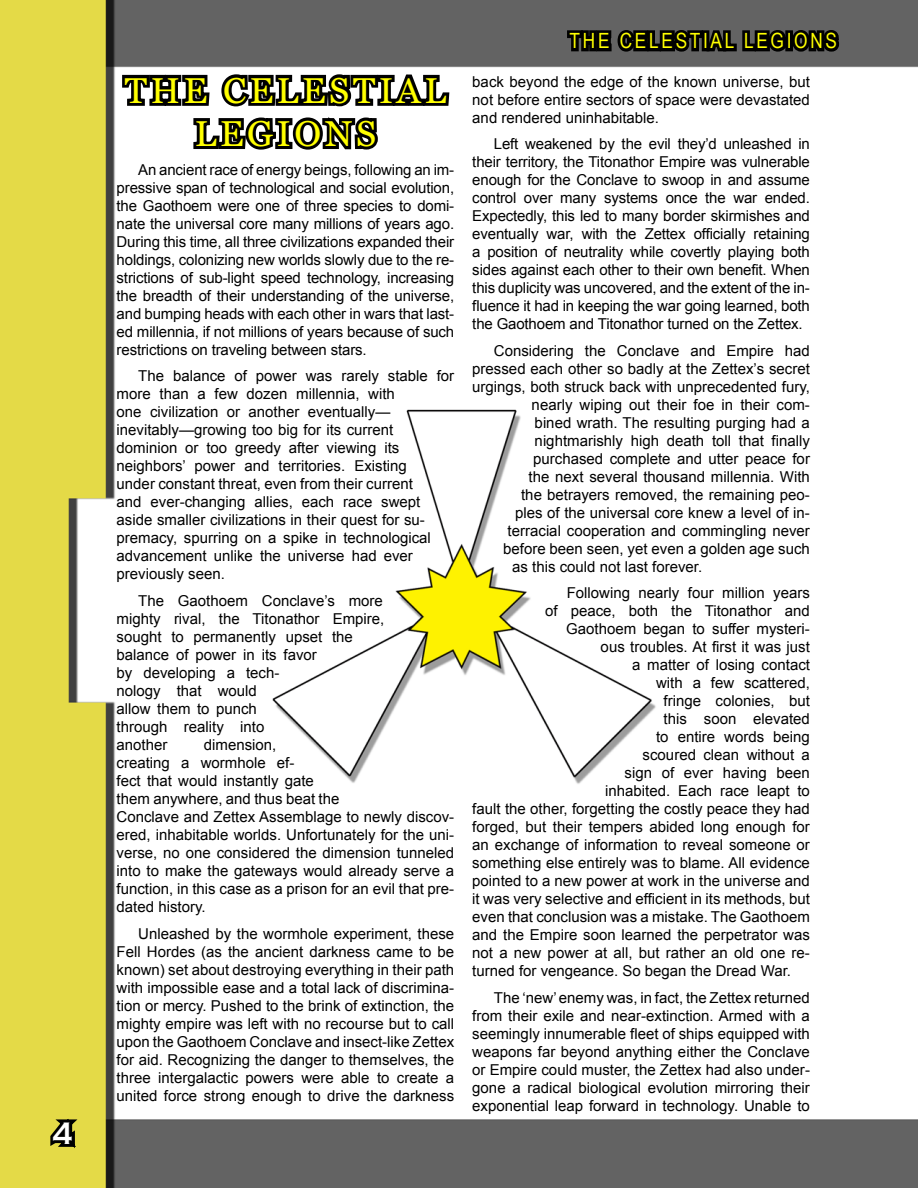
<style>
.page{position:relative;width:918px;height:1188px;background:#fff}
.page>*{position:absolute;margin:0;border:0;box-sizing:border-box;transform-origin:0 0}
.t1{font:36px/43.2px "Georgia";letter-spacing:.1em;color:#ff0;text-align:center}
.t2{font:36px "Metalcut Bold Swfte";color:#fff}
.t3{font:21px "Arial Narrow";letter-spacing:.13em;color:#ff0}
.t4{font:15px/18px "Arial";color:#000;text-align:justify}
</style>
<div class="page">
<img style="left:0;top:0;width:918px;height:1188px">
<img style="left:263px;top:397px;width:400px;height:394px">
<svg style="left:47px;top:1110px;width:40px;height:48px;background:#a49d33"></svg>
<svg style="left:564px;top:4px;width:280px;height:65px;background:#4d4d4d"></svg>
<svg style="left:119px;top:66px;width:334px;height:92px"></svg>
<h1 class="t2" style="left:52px;top:1115px;width:22px">4</h1>
<h1 class="t1" style="left:125px;top:69px;width:323px">THE CELESTIAL<br>LEGIONS</h1>
<p class="t4" style="left:117px;top:161px;width:339px;text-indent:22px">An ancient race of energy beings, following an im&shy;pressive span of technological and social evolution, the Gaothoem were one of three species to domi&shy;nate the universal core many millions of years ago.<br>During this time, all three civilizations expanded their holdings, colonizing new worlds slowly due to the re&shy;strictions of sub-light speed technology, increasing the breadth of their understanding of the universe, and bumping heads with each other in wars that last&shy;ed millennia, if not millions of years because of such restrictions on traveling between stars.</p>
<p class="t4" style="left:117px;top:367px;width:339px;text-align:left;text-indent:22px">The balance of power was rarely stable for more than a few dozen millennia, with<br>one civilization or another eventually— inevitably—growing too big for its current dominion or too greedy after viewing its neighbors’ power and territories. Existing<br>under constant threat, even from their current<br>and ever-changing allies, each race swept aside smaller civilizations in their quest for su&shy;premacy, spurring on a spike in technological advancement unlike the universe had ever previously seen.</p>
<p class="t4" style="left:117px;top:592px;width:269px;text-align:left;text-indent:22px">The Gaothoem Conclave’s more mighty rival, the Titonathor Empire, sought to permanently upset the balance of power in its favor<br>by developing a tech-<br>nology that would<br>allow them to punch<br>through reality into<br>another</p>
<p class="t4" style="left:117px;top:736px;width:339px;text-align:left;text-indent:87px">dimension,<br>creating a wormhole ef-<br>fect that would instantly gate<br>them anywhere, and thus beat the<br>Conclave and Zettex Assemblage to newly discov&shy;ered, inhabitable worlds. Unfortunately for the uni&shy;verse, no one considered the dimension tunneled into to make the gateways would already serve a function, in this case as a prison for an evil that pre&shy;dated history.</p>
<p class="t4" style="left:117px;top:925px;width:339px;text-indent:22px">Unleashed by the wormhole experiment, these Fell Hordes (as the ancient darkness came to be known) set about destroying everything in their path with impossible ease and a total lack of discrimina&shy;tion or mercy. Pushed to the brink of extinction, the mighty empire was left with no recourse but to call upon the Gaothoem Conclave and insect-like Zettex for aid. Recognizing the danger to themselves, the three intergalactic powers were able to create a united force strong enough to drive the darkness</p>
<h2 class="t3" style="left:570px;top:26px;width:269px">THE CELESTIAL LEGIONS</h2>
<p class="t4" style="left:472px;top:72px;width:339px">back beyond the edge of the known universe, but not before entire sectors of space were devastated and rendered uninhabitable.</p>
<p class="t4" style="left:472px;top:135px;width:339px;text-indent:22px">Left weakened by the evil they’d unleashed in their territory, the Titonathor Empire was vulnerable enough for the Conclave to swoop in and assume control over many systems once the war ended.<br>Expectedly, this led to many border skirmishes and eventually war, with the Zettex officially retaining a position of neutrality while covertly playing both sides against each other to their own benefit. When this duplicity was uncovered, and the extent of the in&shy;fluence it had in keeping the war going learned, both the Gaothoem and Titonathor turned on the Zettex.</p>
<p class="t4" style="left:494px;top:342px;width:318px">Considering the Conclave and Empire had</p>
<p class="t4" style="left:472px;top:360px;width:339px">pressed each other so badly at the Zettex’s secret</p>
<p class="t4" style="left:472px;top:378px;width:339px">urgings, both struck back with unprecedented fury,</p>
<p class="t4" style="left:532px;top:396px;width:280px">nearly wiping out their foe in their com-</p>
<p class="t4" style="left:535px;top:414px;width:277px">bined wrath. The resulting purging had a</p>
<p class="t4" style="left:535px;top:432px;width:277px">nightmarishly high death toll that finally</p>
<p class="t4" style="left:533px;top:450px;width:278px">purchased complete and utter peace for</p>
<p class="t4" style="left:529px;top:468px;width:283px">the next several thousand millennia. With</p>
<p class="t4" style="left:521px;top:486px;width:290px">the betrayers removed, the remaining peo-</p>
<p class="t4" style="left:515px;top:504px;width:296px">ples of the universal core knew a level of in-</p>
<p class="t4" style="left:508px;top:522px;width:304px">terracial cooperation and commingling never</p>
<p class="t4" style="left:503px;top:540px;width:308px">before been seen, yet even a golden age such</p>
<p class="t4" style="left:512px;top:558px;width:192px">as this could not last forever.</p>
<p class="t4" style="left:567px;top:584px;width:245px">Following nearly four million years</p>
<p class="t4" style="left:545px;top:602px;width:266px">of peace, both the Titonathor and</p>
<p class="t4" style="left:566px;top:620px;width:245px">Gaothoem began to suffer mysteri-</p>
<p class="t4" style="left:601px;top:638px;width:211px">ous troubles. At first it was just</p>
<p class="t4" style="left:632px;top:656px;width:179px">a matter of losing contact</p>
<p class="t4" style="left:656px;top:674px;width:155px">with a few scattered,</p>
<p class="t4" style="left:664px;top:692px;width:148px">fringe colonies, but</p>
<p class="t4" style="left:664px;top:710px;width:148px">this soon elevated</p>
<p class="t4" style="left:656px;top:728px;width:155px">to entire words being</p>
<p class="t4" style="left:643px;top:746px;width:169px">scoured clean without a</p>
<p class="t4" style="left:625px;top:764px;width:187px">sign of ever having been</p>
<p class="t4" style="left:605px;top:782px;width:206px">inhabited. Each race leapt to</p>
<p class="t4" style="left:472px;top:800px;width:339px">fault the other, forgetting the costly peace they had</p>
<p class="t4" style="left:472px;top:818px;width:339px">forged, but their tempers abided long enough for</p>
<p class="t4" style="left:472px;top:836px;width:339px">an exchange of information to reveal someone or</p>
<p class="t4" style="left:472px;top:854px;width:339px">something else entirely was to blame. All evidence</p>
<p class="t4" style="left:472px;top:872px;width:339px">pointed to a new power at work in the universe and</p>
<p class="t4" style="left:472px;top:890px;width:339px">it was very selective and efficient in its methods, but</p>
<p class="t4" style="left:472px;top:908px;width:339px">even that conclusion was a mistake. The Gaothoem</p>
<p class="t4" style="left:472px;top:926px;width:339px">and the Empire soon learned the perpetrator was</p>
<p class="t4" style="left:472px;top:944px;width:339px">not a new power at all, but rather an old one re-</p>
<p class="t4" style="left:472px;top:962px;width:320px">turned for vengeance. So began the Dread War.</p>
<p class="t4" style="left:472px;top:989px;width:339px;text-indent:22px">The ‘new’ enemy was, in fact, the Zettex returned from their exile and near-extinction. Armed with a seemingly innumerable fleet of ships equipped with weapons far beyond anything either the Conclave or Empire could muster, the Zettex had also under&shy;gone a radical biological evolution mirroring their exponential leap forward in technology. Unable to</p>
</div>
